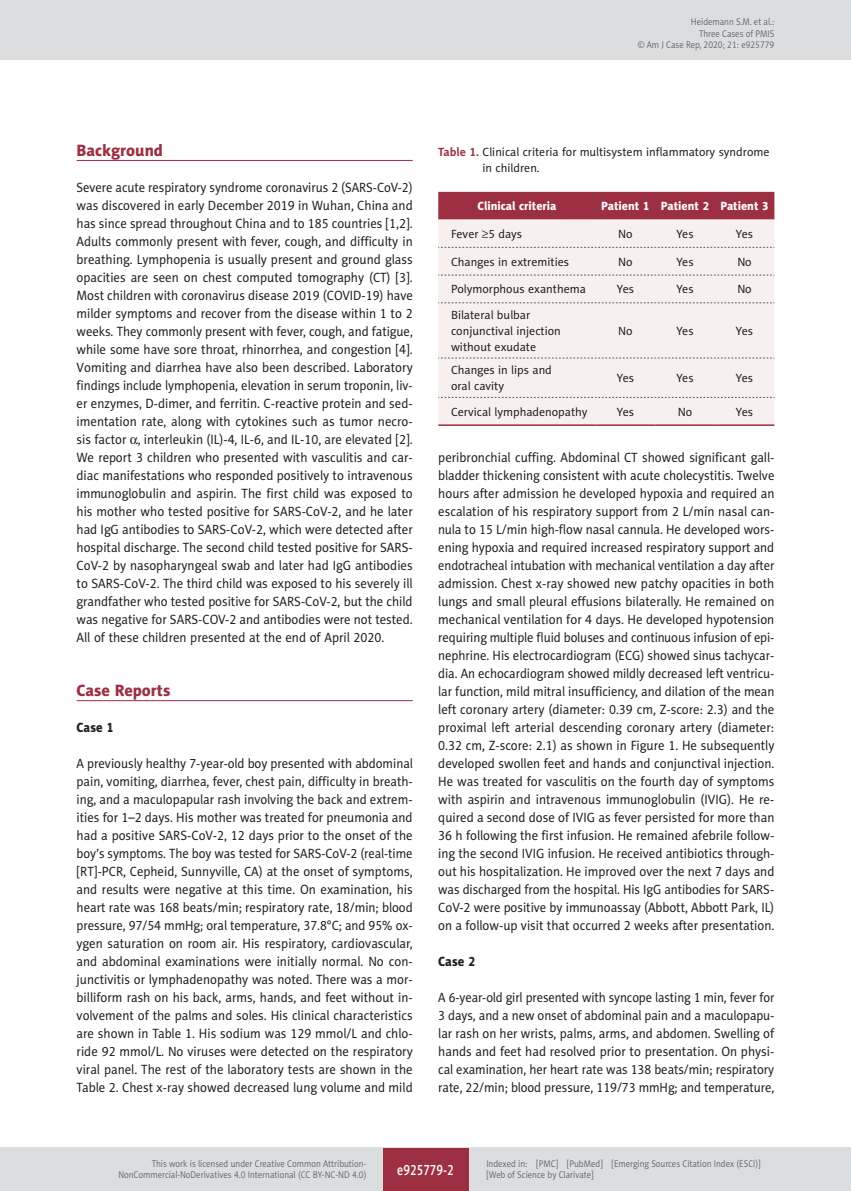
<style>
.page{position:relative;width:851px;height:1191px;background:#fff}
.page>*{position:absolute;margin:0;border:0;box-sizing:border-box;transform-origin:0 0}
.AJCR_Headline_1{font:16.5px "Naomi Sans EFN Heavy";color:#9d2f42}
.AJCR_e-PAGINA{font:15px "Naomi Sans EFN Medium";color:#fff;scale:.8 1}
.AJCR_Body{font:13.5px/18px "Naomi Sans EFN";color:#231f20;text-align:justify;scale:.94 1}
.AJCR_Body-2{font:13.5px/18px "Naomi Sans EFN";color:#231f20;text-align:justify;scale:.95 1}
.AJCR_Body-3{font:13.5px/18px "Naomi Sans EFN";color:#231f20;text-align:justify;scale:.93 1}
.AJCR_Headline_2{font:13.5px "Naomi Sans EFN Heavy";color:#231f20;scale:.95 1}
.AJCR_Tabela_zawartos{font:12px/15.8px "Naomi Sans EFN";color:#231f20}
.AJCR_Tabela_tytul{font:12px/15.8px "Naomi Sans EFN";color:#231f20}
.AJCR_Tabela_Head{font:12px "Naomi Sans EFN Heavy";color:#fff}
.AJCR_pagina_zywa{font:9.75px/11.2px "Naomi Sans EFN Light";color:#57585a;text-align:right;scale:.9 1}
.AJCR_pagina_sygnatur{font:9.75px "Naomi Sans EFN Light";color:#57585a;scale:.9 1}
.s1{font-family:"Standard Sym L"}
.s2{font-weight:700;color:#9d2f42}
</style>
<div class="page">
<hr style="left:77px;top:160px;width:335px;height:1px;background:#9d2f42">
<hr style="left:77px;top:700px;width:335px;height:1px;background:#9d2f42">
<div style="left:438px;top:192px;width:336px;height:28px;background:#9d2f42"></div>
<div style="left:438px;top:220px;width:336px;height:204px;background:#f7f0ef"></div>
<svg style="left:438px;top:247px;width:336px;height:1px"></svg>
<svg style="left:438px;top:275px;width:336px;height:1px"></svg>
<svg style="left:438px;top:302px;width:336px;height:1px"></svg>
<svg style="left:438px;top:358px;width:336px;height:1px"></svg>
<svg style="left:438px;top:397px;width:336px;height:1px"></svg>
<hr style="left:438px;top:424px;width:157px;height:2px;background:#9d2f42">
<hr style="left:595px;top:424px;width:60px;height:2px;background:#9d2f42">
<hr style="left:655px;top:424px;width:59px;height:2px;background:#9d2f42">
<hr style="left:714px;top:424px;width:60px;height:2px;background:#9d2f42">
<div style="left:0;top:0;width:850px;height:60px;background:#dcdddf"></div>
<hr style="left:850px;top:0;width:1px;height:60px;background:#dcdddf">
<div style="left:0;top:1148px;width:850px;height:43px;background:#dcdddf"></div>
<div style="left:383px;top:1147px;width:85px;height:43px;background:#9d2f42"></div>
<p class="AJCR_pagina_zywa" style="left:690px;top:16px;width:94px">Heidemann S.M. et al.:<br>Three Cases of PMIS</p>
<p class="AJCR_pagina_sygnatur" style="left:637px;top:39px;width:153px">© Am J Case Rep, 2020; 21: e925779</p>
<p class="AJCR_Headline_1" style="left:77px;top:140px;width:88px">Background</p>
<p class="AJCR_Body" style="left:77px;top:178px;width:359px">Severe acute respiratory syndrome coronavirus 2 (SARS-CoV-2) was discovered in early December 2019 in Wuhan, China and has since spread throughout China and to 185 countries [1,2].<br>Adults commonly present with fever, cough, and difficulty in breathing. Lymphopenia is usually present and ground glass opacities are seen on chest computed tomography (CT) [3].<br>Most children with coronavirus disease 2019 (COVID-19) have milder symptoms and recover from the disease within 1 to 2 weeks. They commonly present with fever, cough, and fatigue, while some have sore throat, rhinorrhea, and congestion [4].<br>Vomiting and diarrhea have also been described. Laboratory findings include lymphopenia, elevation in serum troponin, liv&shy;er enzymes, D-dimer, and ferritin. C-reactive protein and sed&shy;imentation rate, along with cytokines such as tumor necro&shy;sis factor <span class="s1">a</span>, interleukin (IL)-4, IL-6, and IL-10, are elevated [2].<br>We report 3 children who presented with vasculitis and car&shy;diac manifestations who responded positively to intravenous immunoglobulin and aspirin. The first child was exposed to his mother who tested positive for SARS-CoV-2, and he later had IgG antibodies to SARS-CoV-2, which were detected after hospital discharge. The second child tested positive for SARS-CoV-2 by nasopharyngeal swab and later had IgG antibodies to SARS-CoV-2. The third child was exposed to his severely ill grandfather who tested positive for SARS-CoV-2, but the child was negative for SARS-COV-2 and antibodies were not tested.<br>All of these children presented at the end of April 2020.</p>
<p class="AJCR_Headline_1" style="left:77px;top:680px;width:95px">Case Reports</p>
<p class="AJCR_Headline_2" style="left:77px;top:719px;width:41px">Case 1</p>
<p class="AJCR_Body" style="left:77px;top:754px;width:359px">A previously healthy 7-year-old boy presented with abdominal pain, vomiting, diarrhea, fever, chest pain, difficulty in breath&shy;ing, and a maculopapular rash involving the back and extrem&shy;ities for 1–2 days. His mother was treated for pneumonia and had a positive SARS-CoV-2, 12 days prior to the onset of the boy’s symptoms. The boy was tested for SARS-CoV-2 (real-time [RT]-PCR, Cepheid, Sunnyville, CA) at the onset of symptoms, and results were negative at this time. On examination, his heart rate was 168 beats/min; respiratory rate, 18/min; blood pressure, 97/54 mmHg; oral temperature, 37.8°C; and 95% ox&shy;ygen saturation on room air. His respiratory, cardiovascular, and abdominal examinations were initially normal. No con&shy;junctivitis or lymphadenopathy was noted. There was a mor&shy;billiform rash on his back, arms, hands, and feet without in&shy;volvement of the palms and soles. His clinical characteristics are shown in Table 1. His sodium was 129 mmol/L and chlo&shy;ride 92 mmol/L. No viruses were detected on the respiratory viral panel. The rest of the laboratory tests are shown in the Table 2. Chest x-ray showed decreased lung volume and mild</p>
<p class="AJCR_Tabela_tytul" style="left:482px;top:144px;width:288px;text-indent:-44px"><span class="s2">Table 1.</span> Clinical criteria for multisystem inflammatory syndrome in children.</p>
<p class="AJCR_Tabela_Head" style="left:477px;top:199px;width:81px">Clinical criteria</p>
<p class="AJCR_Tabela_Head" style="left:601px;top:199px;width:50px">Patient 1</p>
<p class="AJCR_Tabela_Head" style="left:660px;top:199px;width:50px">Patient 2</p>
<p class="AJCR_Tabela_Head" style="left:720px;top:199px;width:50px">Patient 3</p>
<p class="AJCR_Tabela_zawartos" style="left:451px;top:226px;width:73px">Fever <span class="s1">³</span>5 days</p>
<p class="AJCR_Tabela_zawartos" style="left:618px;top:226px;width:16px">No</p>
<p class="AJCR_Tabela_zawartos" style="left:676px;top:226px;width:19px">Yes</p>
<p class="AJCR_Tabela_zawartos" style="left:735px;top:226px;width:19px">Yes</p>
<p class="AJCR_Tabela_zawartos" style="left:451px;top:254px;width:120px">Changes in extremities</p>
<p class="AJCR_Tabela_zawartos" style="left:618px;top:254px;width:16px">No</p>
<p class="AJCR_Tabela_zawartos" style="left:676px;top:254px;width:19px">Yes</p>
<p class="AJCR_Tabela_zawartos" style="left:737px;top:254px;width:16px">No</p>
<p class="AJCR_Tabela_zawartos" style="left:451px;top:281px;width:136px">Polymorphous exanthema</p>
<p class="AJCR_Tabela_zawartos" style="left:616px;top:281px;width:19px">Yes</p>
<p class="AJCR_Tabela_zawartos" style="left:676px;top:281px;width:19px">Yes</p>
<p class="AJCR_Tabela_zawartos" style="left:737px;top:281px;width:16px">No</p>
<p class="AJCR_Tabela_zawartos" style="left:451px;top:307px;width:111px">Bilateral bulbar conjunctival injection without exudate</p>
<p class="AJCR_Tabela_zawartos" style="left:618px;top:323px;width:16px">No</p>
<p class="AJCR_Tabela_zawartos" style="left:676px;top:323px;width:19px">Yes</p>
<p class="AJCR_Tabela_zawartos" style="left:735px;top:323px;width:19px">Yes</p>
<p class="AJCR_Tabela_zawartos" style="left:451px;top:362px;width:102px">Changes in lips and oral cavity</p>
<p class="AJCR_Tabela_zawartos" style="left:616px;top:370px;width:19px">Yes</p>
<p class="AJCR_Tabela_zawartos" style="left:676px;top:370px;width:19px">Yes</p>
<p class="AJCR_Tabela_zawartos" style="left:735px;top:370px;width:19px">Yes</p>
<p class="AJCR_Tabela_zawartos" style="left:451px;top:404px;width:138px">Cervical lymphadenopathy</p>
<p class="AJCR_Tabela_zawartos" style="left:616px;top:404px;width:19px">Yes</p>
<p class="AJCR_Tabela_zawartos" style="left:677px;top:404px;width:16px">No</p>
<p class="AJCR_Tabela_zawartos" style="left:735px;top:404px;width:19px">Yes</p>
<p class="AJCR_Body-2" style="left:438px;top:448px;width:355px">peribronchial cuffing. Abdominal CT showed significant gall&shy;bladder thickening consistent with acute cholecystitis. Twelve hours after admission he developed hypoxia and required an escalation of his respiratory support from 2 L/min nasal can&shy;nula to 15 L/min high-flow nasal cannula. He developed wors&shy;ening hypoxia and required increased respiratory support and endotracheal intubation with mechanical ventilation a day after admission. Chest x-ray showed new patchy opacities in both lungs and small pleural effusions bilaterally. He remained on mechanical ventilation for 4 days. He developed hypotension requiring multiple fluid boluses and continuous infusion of epi&shy;nephrine. His electrocardiogram (ECG) showed sinus tachycar&shy;dia. An echocardiogram showed mildly decreased left ventricu&shy;lar function, mild mitral insufficiency, and dilation of the mean left coronary artery (diameter: 0.39 cm, Z-score: 2.3) and the proximal left arterial descending coronary artery (diameter:<br>0.32 cm, Z-score: 2.1) as shown in Figure 1. He subsequently developed swollen feet and hands and conjunctival injection.<br>He was treated for vasculitis on the fourth day of symptoms with aspirin and intravenous immunoglobulin (IVIG). He re&shy;quired a second dose of IVIG as fever persisted for more than 36 h following the first infusion. He remained afebrile follow&shy;ing the second IVIG infusion. He received antibiotics through&shy;out his hospitalization. He improved over the next 7 days and was discharged from the hospital. His IgG antibodies for SARS-CoV-2 were positive by immunoassay (Abbott, Abbott Park, IL) on a follow-up visit that occurred 2 weeks after presentation.</p>
<p class="AJCR_Headline_2" style="left:438px;top:953px;width:41px">Case 2</p>
<p class="AJCR_Body-3" style="left:438px;top:988px;width:363px">A 6-year-old girl presented with syncope lasting 1 min, fever for 3 days, and a new onset of abdominal pain and a maculopapu&shy;lar rash on her wrists, palms, arms, and abdomen. Swelling of hands and feet had resolved prior to presentation. On physi&shy;cal examination, her heart rate was 138 beats/min; respiratory rate, 22/min; blood pressure, 119/73 mmHg; and temperature,</p>
<p class="AJCR_pagina_zywa" style="left:118px;top:1158px;width:277px">This work is licensed under Creative Common Attribution-<br>NonCommercial-NoDerivatives 4.0 International (CC BY-NC-ND 4.0)</p>
<p class="AJCR_e-PAGINA" style="left:397px;top:1160px;width:72px">e925779-2</p>
<p class="AJCR_pagina_zywa" style="left:486px;top:1158px;width:306px;text-align:left">Indexed in: [PMC] [PubMed] [Emerging Sources Citation Index (ESCI)] [Web of Science by Clarivate]</p>
</div>
